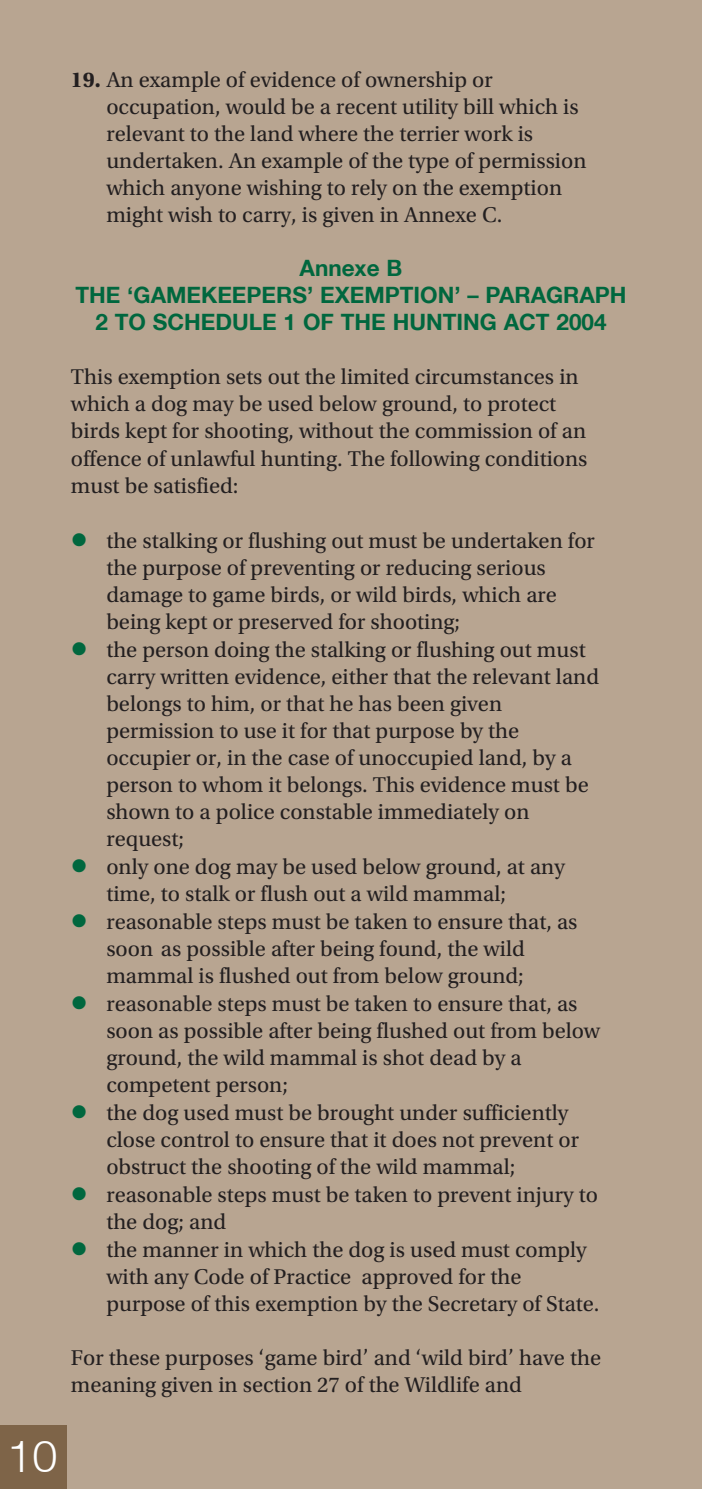
<style>
.page{position:relative;width:702px;height:1489px;background:#fff}
.page>*{position:absolute;margin:0;border:0;box-sizing:border-box;transform-origin:0 0}
.t1{font:300 45px "Helvetica Neue LT";color:#fff}
.t2{font:22.5px/27px "Utopia Std";color:#231f20}
.t3{font:700 22.5px/27px "Helvetica Neue LT";color:#00673e;text-align:center}
.s1{font-weight:700}
.s2{color:#00673e}
</style>
<div class="page">
<div style="left:0;top:0;width:702px;height:1488px;background:#b8a591"></div>
<div style="left:0;top:1424px;width:66px;height:64px;background:#7e6448"></div>
<p class="t2" style="left:106px;top:68px;width:481px;text-indent:-35px"><span class="s1">19.</span> An example of evidence of ownership or occupation, would be a recent utility bill which is relevant to the land where the terrier work is undertaken. An example of the type of permission which anyone wishing to rely on the exemption might wish to carry, is given in Annexe C.</p>
<p class="t3" style="left:75px;top:255px;width:552px">Annexe B<br>THE ‘GAMEKEEPERS’ EXEMPTION’ – PARAGRAPH<br>2 TO SCHEDULE 1 OF THE HUNTING ACT 2004</p>
<p class="t2" style="left:71px;top:365px;width:518px">This exemption sets out the limited circumstances in which a dog may be used below ground, to protect birds kept for shooting, without the commission of an offence of unlawful hunting. The following conditions must be satisfied:</p>
<p class="t2" style="left:106px;top:528px;width:490px;text-indent:-35px"><span class="s2">●</span> the stalking or flushing out must be undertaken for the purpose of preventing or reducing serious damage to game birds, or wild birds, which are being kept or preserved for shooting;</p>
<p class="t2" style="left:106px;top:637px;width:494px;text-indent:-35px"><span class="s2">●</span> the person doing the stalking or flushing out must carry written evidence, either that the relevant land belongs to him, or that he has been given permission to use it for that purpose by the occupier or, in the case of unoccupied land, by a person to whom it belongs. This evidence must be shown to a police constable immediately on request;</p>
<p class="t2" style="left:106px;top:854px;width:460px;text-indent:-35px"><span class="s2">●</span> only one dog may be used below ground, at any time, to stalk or flush out a wild mammal;</p>
<p class="t2" style="left:106px;top:909px;width:472px;text-indent:-35px"><span class="s2">●</span> reasonable steps must be taken to ensure that, as soon as possible after being found, the wild mammal is flushed out from below ground;</p>
<p class="t2" style="left:106px;top:991px;width:495px;text-indent:-35px"><span class="s2">●</span> reasonable steps must be taken to ensure that, as soon as possible after being flushed out from below ground, the wild mammal is shot dead by a competent person;</p>
<p class="t2" style="left:106px;top:1100px;width:474px;text-indent:-35px"><span class="s2">●</span> the dog used must be brought under sufficiently close control to ensure that it does not prevent or obstruct the shooting of the wild mammal;</p>
<p class="t2" style="left:106px;top:1182px;width:493px;text-indent:-35px"><span class="s2">●</span> reasonable steps must be taken to prevent injury to the dog; and</p>
<p class="t2" style="left:106px;top:1237px;width:494px;text-indent:-35px"><span class="s2">●</span> the manner in which the dog is used must comply with any Code of Practice approved for the purpose of this exemption by the Secretary of State.</p>
<p class="t2" style="left:71px;top:1345px;width:531px">For these purposes ‘game bird’ and ‘wild bird’ have the meaning given in section 27 of the Wildlife and</p>
<h1 class="t1" style="left:8px;top:1429px;width:52px">10</h1>
</div>
